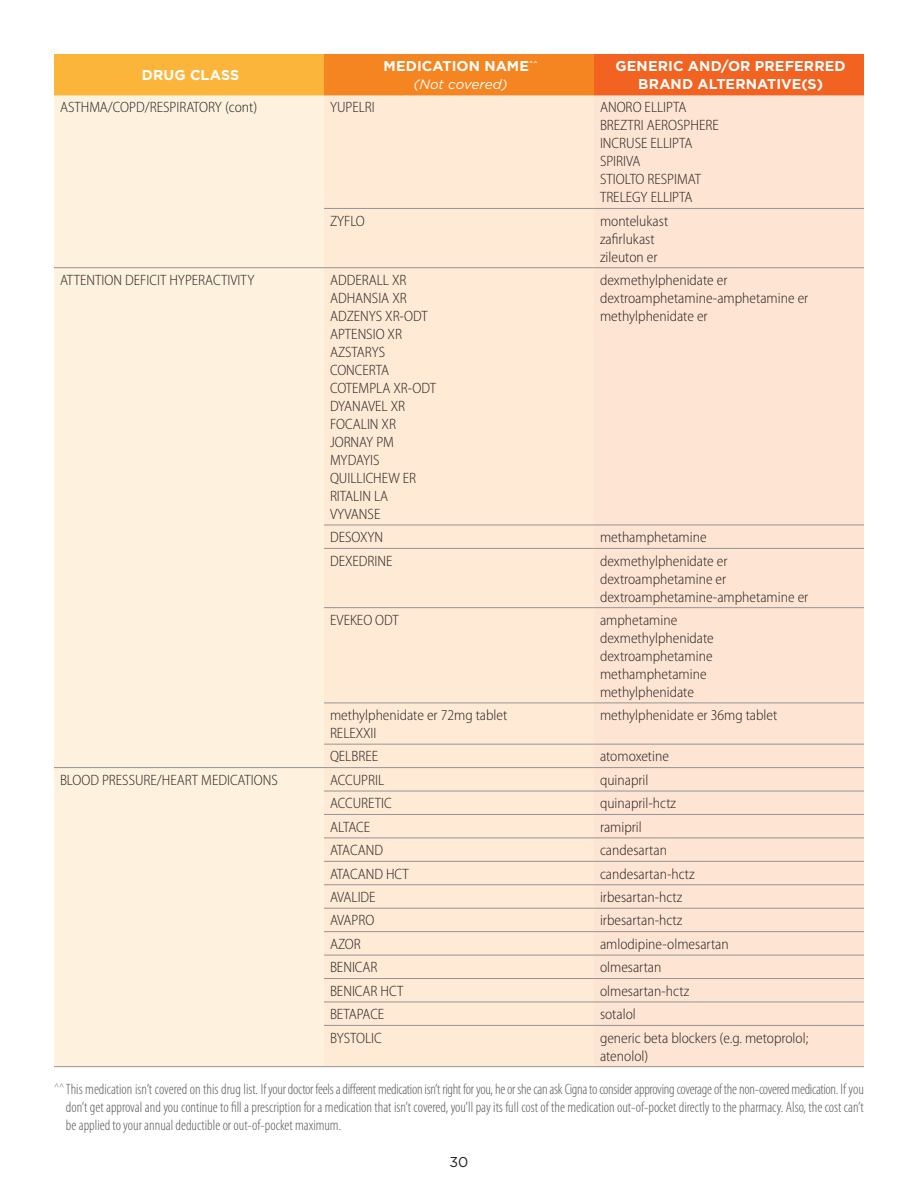
<style>
.page{position:relative;width:918px;height:1188px;background:#fff}
.page>*{position:absolute;margin:0;border:0;box-sizing:border-box;transform-origin:0 0}
.t1{font:300 semi-condensed 15px/18px "Myriad Pro";color:#231f20}
.NB-Legal_copy_Cat{font:300 condensed 15px/18px "Myriad Pro";color:#57585a;text-align:justify}
.Table_column_header{font:700 14.25px/18px "Gotham";letter-spacing:.005em;color:#fff;text-align:center}
.Page_number_centered{font:14.25px "Gotham";color:#231f20}
.Table_column_header-2{font:italic 13.5px "Gotham";color:#fff}
</style>
<div class="page">
<div style="left:54px;top:54px;width:270px;height:41px;background:#fcb53b"></div>
<div style="left:324px;top:54px;width:270px;height:41px;background:#f58520"></div>
<div style="left:594px;top:54px;width:270px;height:41px;background:#f26221"></div>
<div style="left:54px;top:95px;width:270px;height:971px;background:#fef2de"></div>
<div style="left:324px;top:95px;width:270px;height:971px;background:#feead5"></div>
<div style="left:594px;top:95px;width:270px;height:971px;background:#fee4d2"></div>
<hr style="left:54px;top:267px;width:270px;height:1px;background:#939598">
<hr style="left:54px;top:767px;width:270px;height:1px;background:#939598">
<hr style="left:54px;top:1066px;width:270px;height:1px;background:#939598">
<hr style="left:324px;top:208px;width:270px;height:1px;background:#939598">
<hr style="left:594px;top:208px;width:270px;height:1px;background:#939598">
<hr style="left:324px;top:267px;width:270px;height:1px;background:#939598">
<hr style="left:594px;top:267px;width:270px;height:1px;background:#939598">
<hr style="left:324px;top:525px;width:270px;height:1px;background:#939598">
<hr style="left:594px;top:525px;width:270px;height:1px;background:#939598">
<hr style="left:324px;top:548px;width:270px;height:1px;background:#939598">
<hr style="left:594px;top:548px;width:270px;height:1px;background:#939598">
<hr style="left:324px;top:607px;width:270px;height:1px;background:#939598">
<hr style="left:594px;top:607px;width:270px;height:1px;background:#939598">
<hr style="left:324px;top:703px;width:270px;height:1px;background:#939598">
<hr style="left:594px;top:703px;width:270px;height:1px;background:#939598">
<hr style="left:324px;top:744px;width:270px;height:1px;background:#939598">
<hr style="left:594px;top:744px;width:270px;height:1px;background:#939598">
<hr style="left:324px;top:767px;width:270px;height:1px;background:#939598">
<hr style="left:594px;top:767px;width:270px;height:1px;background:#939598">
<hr style="left:324px;top:791px;width:270px;height:1px;background:#939598">
<hr style="left:594px;top:791px;width:270px;height:1px;background:#939598">
<hr style="left:324px;top:814px;width:270px;height:1px;background:#939598">
<hr style="left:594px;top:814px;width:270px;height:1px;background:#939598">
<hr style="left:324px;top:838px;width:270px;height:1px;background:#939598">
<hr style="left:594px;top:838px;width:270px;height:1px;background:#939598">
<hr style="left:324px;top:861px;width:270px;height:1px;background:#939598">
<hr style="left:594px;top:861px;width:270px;height:1px;background:#939598">
<hr style="left:324px;top:885px;width:270px;height:1px;background:#939598">
<hr style="left:594px;top:885px;width:270px;height:1px;background:#939598">
<hr style="left:324px;top:908px;width:270px;height:1px;background:#939598">
<hr style="left:594px;top:908px;width:270px;height:1px;background:#939598">
<hr style="left:324px;top:931px;width:270px;height:1px;background:#939598">
<hr style="left:594px;top:931px;width:270px;height:1px;background:#939598">
<hr style="left:324px;top:955px;width:270px;height:1px;background:#939598">
<hr style="left:594px;top:955px;width:270px;height:1px;background:#939598">
<hr style="left:324px;top:978px;width:270px;height:1px;background:#939598">
<hr style="left:594px;top:978px;width:270px;height:1px;background:#939598">
<hr style="left:324px;top:1002px;width:270px;height:1px;background:#939598">
<hr style="left:594px;top:1002px;width:270px;height:1px;background:#939598">
<hr style="left:324px;top:1025px;width:270px;height:1px;background:#939598">
<hr style="left:594px;top:1025px;width:270px;height:1px;background:#939598">
<hr style="left:324px;top:1066px;width:270px;height:1px;background:#939598">
<hr style="left:594px;top:1066px;width:270px;height:1px;background:#939598">
<p class="Table_column_header" style="left:142px;top:66px;width:99px">DRUG CLASS</p>
<p class="Table_column_header" style="left:384px;top:57px;width:155px">MEDICATION NAME<sup>^^</sup></p>
<p class="Table_column_header-2" style="left:414px;top:76px;width:96px">(Not covered)</p>
<p class="Table_column_header" style="left:616px;top:57px;width:232px">GENERIC AND/OR PREFERRED<br>BRAND ALTERNATIVE(S)</p>
<p class="t1" style="left:60px;top:99px;width:199px">ASTHMA/COPD/RESPIRATORY (cont)</p>
<p class="t1" style="left:330px;top:99px;width:46px">YUPELRI</p>
<p class="t1" style="left:600px;top:99px;width:88px">ANORO ELLIPTA</p>
<p class="t1" style="left:600px;top:117px;width:120px">BREZTRI AEROSPHERE</p>
<p class="t1" style="left:600px;top:135px;width:94px">INCRUSE ELLIPTA</p>
<p class="t1" style="left:600px;top:153px;width:42px">SPIRIVA</p>
<p class="t1" style="left:600px;top:171px;width:103px">STIOLTO RESPIMAT</p>
<p class="t1" style="left:600px;top:189px;width:94px">TRELEGY ELLIPTA</p>
<p class="t1" style="left:330px;top:212px;width:36px">ZYFLO</p>
<p class="t1" style="left:600px;top:212px;width:70px">montelukast</p>
<p class="t1" style="left:600px;top:230px;width:56px">zafirlukast</p>
<p class="t1" style="left:600px;top:248px;width:59px">zileuton er</p>
<p class="t1" style="left:60px;top:271px;width:196px">ATTENTION DEFICIT HYPERACTIVITY</p>
<p class="t1" style="left:330px;top:271px;width:78px">ADDERALL XR</p>
<p class="t1" style="left:330px;top:289px;width:78px">ADHANSIA XR</p>
<p class="t1" style="left:330px;top:307px;width:99px">ADZENYS XR-ODT</p>
<p class="t1" style="left:330px;top:325px;width:74px">APTENSIO XR</p>
<p class="t1" style="left:330px;top:343px;width:57px">AZSTARYS</p>
<p class="t1" style="left:330px;top:361px;width:61px">CONCERTA</p>
<p class="t1" style="left:330px;top:379px;width:108px">COTEMPLA XR-ODT</p>
<p class="t1" style="left:330px;top:397px;width:77px">DYANAVEL XR</p>
<p class="t1" style="left:330px;top:415px;width:68px">FOCALIN XR</p>
<p class="t1" style="left:330px;top:433px;width:65px">JORNAY PM</p>
<p class="t1" style="left:330px;top:451px;width:51px">MYDAYIS</p>
<p class="t1" style="left:330px;top:469px;width:88px">QUILLICHEW ER</p>
<p class="t1" style="left:330px;top:487px;width:60px">RITALIN LA</p>
<p class="t1" style="left:330px;top:505px;width:52px">VYVANSE</p>
<p class="t1" style="left:600px;top:271px;width:129px">dexmethylphenidate er</p>
<p class="t1" style="left:600px;top:289px;width:210px">dextroamphetamine-amphetamine er</p>
<p class="t1" style="left:600px;top:307px;width:109px">methylphenidate er</p>
<p class="t1" style="left:330px;top:529px;width:55px">DESOXYN</p>
<p class="t1" style="left:600px;top:529px;width:108px">methamphetamine</p>
<p class="t1" style="left:330px;top:552px;width:64px">DEXEDRINE</p>
<p class="t1" style="left:600px;top:552px;width:129px">dexmethylphenidate er</p>
<p class="t1" style="left:600px;top:570px;width:128px">dextroamphetamine er</p>
<p class="t1" style="left:600px;top:588px;width:210px">dextroamphetamine-amphetamine er</p>
<p class="t1" style="left:330px;top:611px;width:70px">EVEKEO ODT</p>
<p class="t1" style="left:600px;top:611px;width:79px">amphetamine</p>
<p class="t1" style="left:600px;top:629px;width:115px">dexmethylphenidate</p>
<p class="t1" style="left:600px;top:647px;width:114px">dextroamphetamine</p>
<p class="t1" style="left:600px;top:665px;width:108px">methamphetamine</p>
<p class="t1" style="left:600px;top:683px;width:96px">methylphenidate</p>
<p class="t1" style="left:330px;top:706px;width:179px">methylphenidate er 72mg tablet</p>
<p class="t1" style="left:330px;top:724px;width:48px">RELEXXII</p>
<p class="t1" style="left:600px;top:706px;width:179px">methylphenidate er 36mg tablet</p>
<p class="t1" style="left:330px;top:748px;width:50px">QELBREE</p>
<p class="t1" style="left:600px;top:748px;width:71px">atomoxetine</p>
<p class="t1" style="left:60px;top:771px;width:219px">BLOOD PRESSURE/HEART MEDICATIONS</p>
<p class="t1" style="left:330px;top:771px;width:56px">ACCUPRIL</p>
<p class="t1" style="left:600px;top:771px;width:50px">quinapril</p>
<p class="t1" style="left:330px;top:795px;width:63px">ACCURETIC</p>
<p class="t1" style="left:600px;top:795px;width:78px">quinapril-hctz</p>
<p class="t1" style="left:330px;top:818px;width:42px">ALTACE</p>
<p class="t1" style="left:600px;top:818px;width:43px">ramipril</p>
<p class="t1" style="left:330px;top:841px;width:55px">ATACAND</p>
<p class="t1" style="left:600px;top:841px;width:69px">candesartan</p>
<p class="t1" style="left:330px;top:865px;width:81px">ATACAND HCT</p>
<p class="t1" style="left:600px;top:865px;width:96px">candesartan-hctz</p>
<p class="t1" style="left:330px;top:888px;width:47px">AVALIDE</p>
<p class="t1" style="left:600px;top:888px;width:84px">irbesartan-hctz</p>
<p class="t1" style="left:330px;top:912px;width:46px">AVAPRO</p>
<p class="t1" style="left:600px;top:912px;width:84px">irbesartan-hctz</p>
<p class="t1" style="left:330px;top:935px;width:32px">AZOR</p>
<p class="t1" style="left:600px;top:935px;width:130px">amlodipine-olmesartan</p>
<p class="t1" style="left:330px;top:959px;width:49px">BENICAR</p>
<p class="t1" style="left:600px;top:959px;width:63px">olmesartan</p>
<p class="t1" style="left:330px;top:982px;width:75px">BENICAR HCT</p>
<p class="t1" style="left:600px;top:982px;width:91px">olmesartan-hctz</p>
<p class="t1" style="left:330px;top:1006px;width:56px">BETAPACE</p>
<p class="t1" style="left:600px;top:1006px;width:37px">sotalol</p>
<p class="t1" style="left:330px;top:1029px;width:53px">BYSTOLIC</p>
<p class="t1" style="left:600px;top:1029px;width:210px">generic beta blockers (e.g. metoprolol; atenolol)</p>
<p class="NB-Legal_copy_Cat" style="left:66px;top:1080px;width:799px;text-indent:-12px"><sup>^^</sup> This medication isn’t covered on this drug list. If your doctor feels a different medication isn’t right for you, he or she can ask Cigna to consider approving coverage of the non-covered medication. If you don’t get approval and you continue to fill a prescription for a medication that isn’t covered, you’ll pay its full cost of the medication out-of-pocket directly to the pharmacy. Also, the cost can’t be applied to your annual deductible or out-of-pocket maximum.</p>
<p class="Page_number_centered" style="left:450px;top:1153px;width:20px">30</p>
</div>
